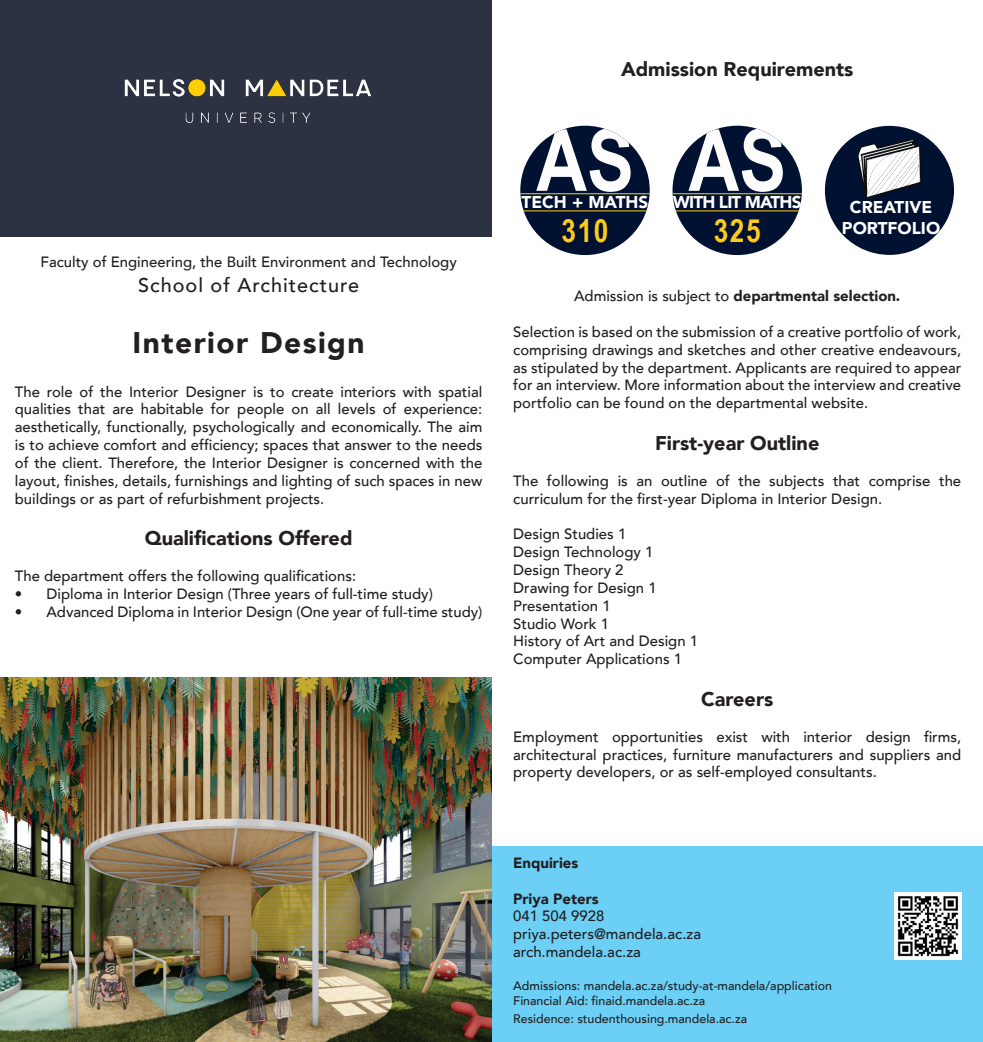
<style>
.page{position:relative;width:983px;height:1042px;background:#fff}
.page>*{position:absolute;margin:0;border:0;box-sizing:border-box;transform-origin:0 0}
.t1{font:700 32.02px "Arial Narrow";letter-spacing:.05em;color:#fecb1b}
.t2{font:900 29.75px "Avenir LT";letter-spacing:.05em;color:#231f20}
.t3{font:900 19.78px "Avenir LT";color:#231f20}
.t4{font:500 19.78px "Avenir LT";letter-spacing:.05em;color:#231f20}
.t5{font:900 17.15px "Avenir LT";letter-spacing:-.045em;color:#fff}
.t6{font:900 17.15px "Avenir LT";color:#fff}
.t7{font:900 16.97px/20.5px "Avenir LT";color:#fff;text-align:center}
.t8{font:500 14.88px/17.8px "Avenir LT";color:#231f20;text-align:justify}
.t9{font:900 14.88px "Avenir LT";color:#231f20}
.t10{font:500 12.42px/14.9px "Avenir LT";color:#231f20}
.s1{font-weight:500}
</style>
<div class="page">
<div style="left:491px;top:846px;width:491px;height:196px;background:#6bcff6"></div>
<img style="left:0;top:678px;width:491px;height:364px">
<div style="left:0;top:0;width:491px;height:236px;background:#2c3241"></div>
<img style="left:124px;top:79px;width:247px;height:44px">
<div style="left:520px;top:126px;width:129px;height:129px;background:#001132;border-radius:50%"></div>
<svg style="left:536px;top:128px;width:94px;height:64px"></svg>
<hr style="left:520px;top:193px;width:129px;height:1px;background:#fcce1d">
<hr style="left:523px;top:211px;width:123px;height:1px;background:#fcce1d">
<div style="left:672px;top:126px;width:129px;height:129px;background:#001132;border-radius:50%"></div>
<svg style="left:688px;top:128px;width:94px;height:64px"></svg>
<hr style="left:672px;top:193px;width:129px;height:1px;background:#fcce1d">
<hr style="left:675px;top:211px;width:123px;height:1px;background:#fcce1d">
<div style="left:824px;top:126px;width:129px;height:129px;background:#001132;border-radius:50%"></div>
<svg style="left:857px;top:138px;width:64px;height:61px"></svg>
<img style="left:894px;top:893px;width:67px;height:67px">
<h3 class="t3" style="left:621px;top:57px;width:234px">Admission Requirements</h3>
<p class="t8" style="left:40px;top:253px;width:418px">Faculty of Engineering, the Built Environment and Technology</p>
<h3 class="t4" style="left:138px;top:274px;width:222px">School of Architecture</h3>
<h2 class="t2" style="left:133px;top:325px;width:233px">Interior Design</h2>
<p class="t8" style="left:15px;top:383px;width:469px">The role of the Interior Designer is to create interiors with spatial qualities that are habitable for people on all levels of experience: aesthetically, functionally, psychologically and economically. The aim is to achieve comfort and efficiency; spaces that answer to the needs of the client. Therefore, the Interior Designer is concerned with the layout, finishes, details, furnishings and lighting of such spaces in new buildings or as part of refurbishment projects.</p>
<h3 class="t3" style="left:145px;top:526px;width:209px">Qualifications Offered</h3>
<p class="t8" style="left:15px;top:567px;width:342px">The department offers the following qualifications:</p>
<p class="t8" style="left:15px;top:585px;width:419px">• Diploma in Interior Design (Three years of full-time study)</p>
<p class="t8" style="left:15px;top:603px;width:469px">• Advanced Diploma in Interior Design (One year of full-time study)</p>
<p class="t6" style="left:521px;top:192px;width:128px">TECH + MATHS</p>
<h1 class="t1" style="left:561px;top:206px;width:49px">310</h1>
<p class="t5" style="left:672px;top:192px;width:130px">WITH LIT MATHS</p>
<p class="t7" style="left:841px;top:197px;width:100px">CREATIVE<br>PORTFOLIO</p>
<h1 class="t1" style="left:713px;top:206px;width:49px">325</h1>
<p class="t9" style="left:574px;top:287px;width:328px"><span class="s1">Admission is subject to</span> departmental selection.</p>
<p class="t8" style="left:513px;top:323px;width:449px">Selection is based on the submission of a creative portfolio of work, comprising drawings and sketches and other creative endeavours, as stipulated by the department. Applicants are required to appear for an interview. More information about the interview and creative portfolio can be found on the departmental website.</p>
<h3 class="t3" style="left:655px;top:431px;width:166px">First-year Outline</h3>
<p class="t8" style="left:513px;top:472px;width:449px">The following is an outline of the subjects that comprise the curriculum for the first-year Diploma in Interior Design.</p>
<p class="t8" style="left:513px;top:525px;width:186px;text-align:left">Design Studies 1<br>Design Technology 1<br>Design Theory 2<br>Drawing for Design 1<br>Presentation 1<br>Studio Work 1<br>History of Art and Design 1<br>Computer Applications 1</p>
<h3 class="t3" style="left:701px;top:687px;width:74px">Careers</h3>
<p class="t8" style="left:513px;top:728px;width:449px">Employment opportunities exist with interior design firms, architectural practices, furniture manufacturers and suppliers and property developers, or as self-employed consultants.</p>
<p class="t9" style="left:513px;top:853px;width:67px">Enquiries</p>
<p class="t9" style="left:513px;top:889px;width:87px">Priya Peters</p>
<p class="t8" style="left:513px;top:908px;width:189px;text-align:left">041 504 9928 priya.peters@mandela.ac.za arch.mandela.ac.za</p>
<p class="t10" style="left:513px;top:978px;width:320px">Admissions: mandela.ac.za/study-at-mandela/application<br>Financial Aid: finaid.mandela.ac.za</p>
<p class="t10" style="left:513px;top:1011px;width:235px">Residence: studenthousing.mandela.ac.za</p>
</div>
